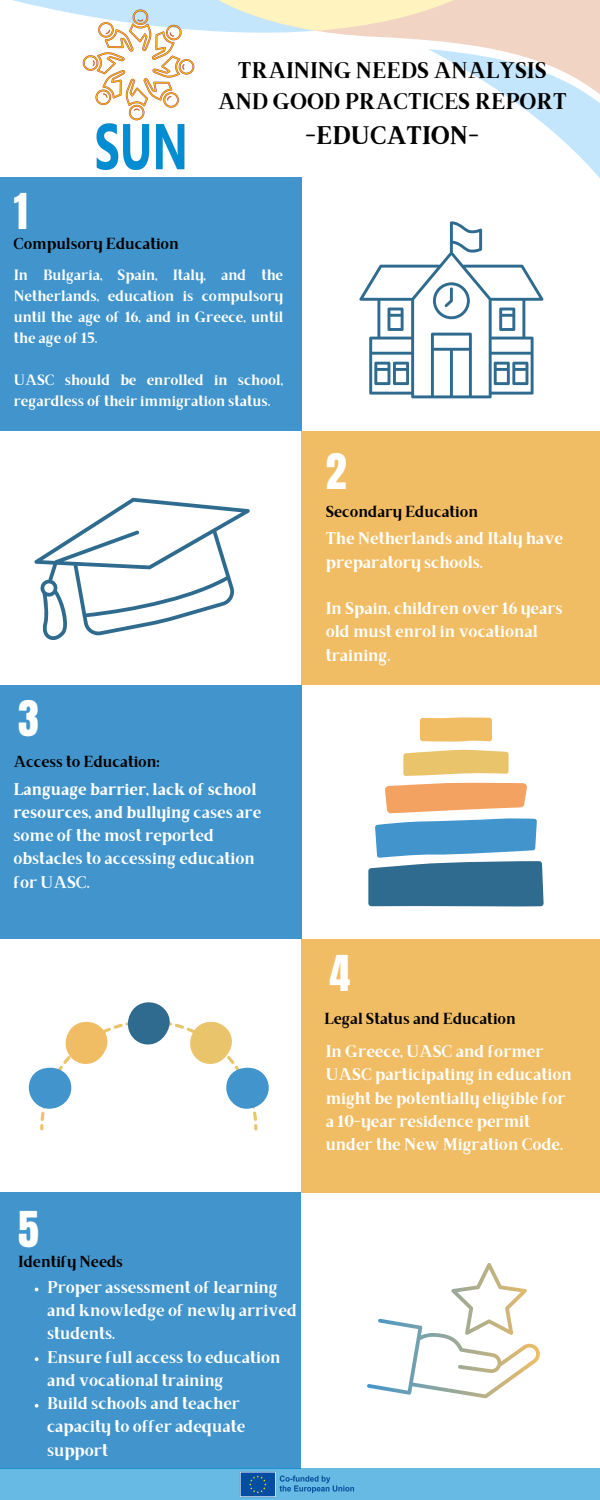
<style>
.page{position:relative;width:600px;height:1500px;background:#fff}
.page>*{position:absolute;margin:0;border:0;box-sizing:border-box;transform-origin:0 0}
.t1{font:42px "Anton";color:#fff}
.t2{font:700 25.7px "Brixton TC";color:#000}
.t3{font:22.7px/31.5px "Brixton TC";color:#000;text-align:center}
.t4{font:17px/23.2px "Brixton TC";color:#fff}
.t5{font:16px "Brixton TC";color:#000}
.t6{font:15px/21px "Brixton TC";color:#fff;text-align:justify}
.s1{font-weight:700}
</style>
<div class="page">
<svg style="left:1px;top:0;width:599px;height:180px"></svg>
<div style="left:0;top:178px;width:301px;height:253px;background:#4195cc"></div>
<div style="left:0;top:685px;width:301px;height:254px;background:#4195cc"></div>
<div style="left:0;top:1193px;width:301px;height:276px;background:#4195cc"></div>
<div style="left:301px;top:431px;width:299px;height:254px;background:#f1bd64"></div>
<div style="left:301px;top:939px;width:299px;height:254px;background:#f1bd64"></div>
<svg style="left:368px;top:782px;width:176px;height:125px"></svg>
<svg style="left:403px;top:750px;width:106px;height:26px;background:#ebcb7c"></svg>
<svg style="left:420px;top:717px;width:72px;height:25px;background:#f1c16e"></svg>
<div style="left:29px;top:1068px;width:42px;height:41px;background:#4195cc;border-radius:50%"></div>
<div style="left:226px;top:1068px;width:43px;height:41px;background:#4195cc;border-radius:50%"></div>
<svg style="left:40px;top:1002px;width:217px;height:128px"></svg>
<svg style="left:359px;top:221px;width:184px;height:177px"></svg>
<svg style="left:34px;top:498px;width:216px;height:142px"></svg>
<svg style="left:367px;top:1263px;width:173px;height:135px"></svg>
<img style="left:81px;top:7px;width:120px;height:163px">
<div style="left:0;top:1469px;width:600px;height:31px;background:#66bae4"></div>
<img style="left:240px;top:1472px;width:114px;height:25px">
<svg style="left:35px;top:1288px;width:4px;height:3px"></svg>
<svg style="left:35px;top:1357px;width:4px;height:4px"></svg>
<svg style="left:35px;top:1404px;width:4px;height:4px"></svg>
<p class="t1" style="left:14px;top:181px;width:15px">1</p>
<p class="t5" style="left:13px;top:238px;width:167px">Compulsory Education</p>
<h1 class="t3" style="left:218px;top:57px;width:351px">TRAINING NEEDS ANALYSIS<br>AND GOOD PRACTICES REPORT</h1>
<h1 class="t2" style="left:305px;top:126px;width:176px">-EDUCATION-</h1>
<p class="t6" style="left:14px;top:266px;width:271px">In Bulgaria, Spain, Italy, and the Netherlands, education is compulsory until the age of 16, and in Greece, until the age of 15.</p>
<p class="t6" style="left:14px;top:371px;width:271px">UASC should be enrolled in school, regardless of their immigration status.</p>
<p class="t1" style="left:18px;top:688px;width:22px">3</p>
<h2 class="t5" style="left:13px;top:756px;width:148px">Access to Education:</h2>
<h2 class="t4" style="left:13px;top:779px;width:249px"><span class="s1">Language barrier, lack of school resources, and bullying</span> cases are some of the most reported obstacles to accessing education for UASC.</h2>
<p class="t1" style="left:18px;top:1199px;width:22px">5</p>
<h2 class="t5" style="left:18px;top:1256px;width:106px">Identify Needs</h2>
<p class="t4" style="left:47px;top:1277px;width:251px">Proper assessment of learning and knowledge of newly arrived students.</p>
<p class="t4" style="left:47px;top:1347px;width:235px">Ensure full access to education and vocational training</p>
<p class="t4" style="left:47px;top:1394px;width:200px">Build schools and teacher capacity to offer adequate support</p>
<h2 class="t1" style="left:326px;top:441px;width:22px">2</h2>
<h2 class="t5" style="left:326px;top:506px;width:154px">Secondary Education</h2>
<h2 class="t4" style="left:326px;top:529px;width:239px">The Netherlands and Italy have preparatory schools.</h2>
<h2 class="t4" style="left:326px;top:599px;width:238px">In Spain, children over 16 years old must enrol in vocational training.</h2>
<p class="t1" style="left:330px;top:944px;width:22px">4</p>
<p class="t5" style="left:324px;top:1013px;width:193px">Legal Status and Education</p>
<h2 class="t4" style="left:326px;top:1042px;width:247px">In Greece, UASC and former<br>UASC participating in education might be potentially eligible for a 10-year residence permit under the New Migration Code.</h2>
</div>
